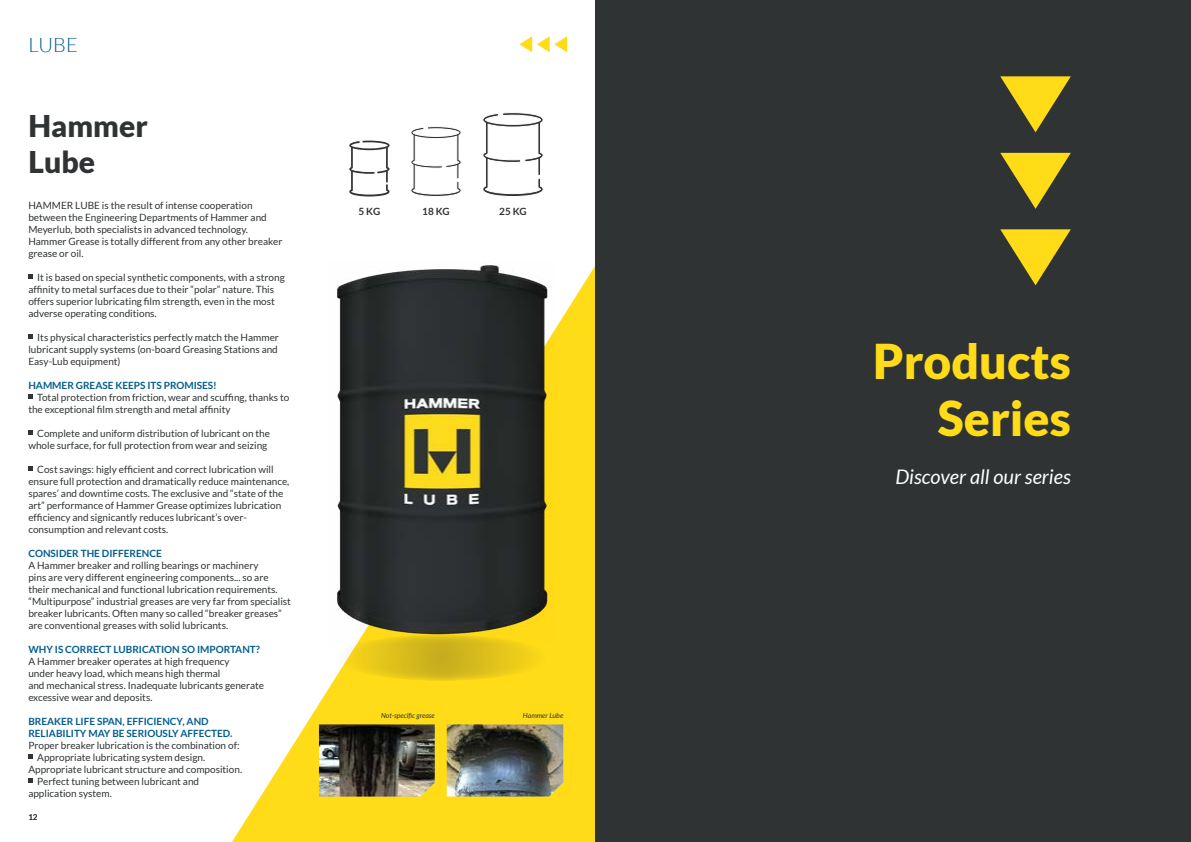
<style>
.page{position:relative;width:1191px;height:842px;background:#fff}
.page>*{position:absolute;margin:0;border:0;box-sizing:border-box;transform-origin:0 0}
.t1{font:900 48px/57.6px "Lato";color:#ffdb18;text-align:right}
.t2{font:900 30px/36px "Lato";color:#303333}
.t3{font:italic 20px "Lato";color:#fff}
.t4{font:300 20px "Lato";color:#025d8e}
.t5{font:10px/12px "Lato";color:#303333}
.t6{font:700 10px/12px "Lato";color:#025d8e}
.t7{font:700 10px "Lato";letter-spacing:-.015em;color:#303333}
.t8{font:8px "Lato";color:#303333}
.t9{font:italic 7px "Lato";color:#303333}
</style>
<div class="page">
<svg style="left:232px;top:266px;width:363px;height:576px"></svg>
<svg style="left:333px;top:635px;width:216px;height:46px;background:#e1c424"></svg>
<svg style="left:519px;top:36px;width:48px;height:16px"></svg>
<img style="left:330px;top:263px;width:224px;height:383px">
<svg style="left:411px;top:126px;width:50px;height:71px"></svg>
<svg style="left:482px;top:112px;width:61px;height:85px"></svg>
<svg style="left:349px;top:141px;width:40px;height:55px"></svg>
<div style="left:595px;top:0;width:596px;height:842px;background:#303333"></div>
<img style="left:447px;top:724px;width:116px;height:72px">
<img style="left:319px;top:724px;width:116px;height:72px">
<svg style="left:1000px;top:153px;width:70px;height:56px"></svg>
<svg style="left:1000px;top:229px;width:70px;height:56px"></svg>
<svg style="left:1000px;top:76px;width:70px;height:56px"></svg>
<svg style="left:28px;top:274px;width:5px;height:4px"></svg>
<svg style="left:28px;top:334px;width:5px;height:4px"></svg>
<svg style="left:28px;top:394px;width:5px;height:4px"></svg>
<svg style="left:28px;top:430px;width:5px;height:4px"></svg>
<svg style="left:28px;top:466px;width:5px;height:4px"></svg>
<svg style="left:28px;top:754px;width:5px;height:4px"></svg>
<svg style="left:28px;top:778px;width:5px;height:4px"></svg>
<h3 class="t4" style="left:28px;top:34px;width:51px">LUBE</h3>
<h2 class="t2" style="left:29px;top:107px;width:121px">Hammer<br>Lube</h2>
<p class="t5" style="left:28px;top:199px;width:255px">HAMMER LUBE is the result of intense cooperation between the Engineering Departments of Hammer and Meyerlub, both specialists in advanced technology.<br>Hammer Grease is totally different from any other breaker grease or oil.</p>
<p class="t5" style="left:28px;top:271px;width:258px;text-indent:9px">It is based on special synthetic components, with a strong affinity to metal surfaces due to their “polar” nature. This offers superior lubricating film strength, even in the most adverse operating conditions.</p>
<p class="t5" style="left:28px;top:331px;width:252px;text-align:justify;text-indent:9px">Its physical characteristics perfectly match the Hammer lubricant supply systems (on-board Greasing Stations and Easy-Lub equipment)</p>
<p class="t6" style="left:28px;top:379px;width:190px">HAMMER GREASE KEEPS ITS PROMISES!</p>
<p class="t5" style="left:28px;top:391px;width:263px;text-indent:9px">Total protection from friction, wear and scuffing, thanks to the exceptional film strength and metal affinity</p>
<p class="t5" style="left:28px;top:427px;width:243px;text-align:right">Complete and uniform distribution of lubricant on the whole surface, for full protection from wear and seizing</p>
<p class="t5" style="left:28px;top:463px;width:262px;text-indent:9px">Cost savings: higly efficient and correct lubrication will ensure full protection and dramatically reduce maintenance, spares’ and downtime costs. The exclusive and “state of the art” performance of Hammer Grease optimizes lubrication efficiency and signicantly reduces lubricant’s over&shy;consumption and relevant costs.</p>
<p class="t6" style="left:28px;top:547px;width:135px">CONSIDER THE DIFFERENCE</p>
<p class="t5" style="left:28px;top:559px;width:264px">A Hammer breaker and rolling bearings or machinery<br>pins are very different engineering components... so are their mechanical and functional lubrication requirements. “Multipurpose” industrial greases are very far from specialist breaker lubricants. Often many so called “breaker greases” are conventional greases with solid lubricants.</p>
<p class="t6" style="left:28px;top:643px;width:233px">WHY IS CORRECT LUBRICATION SO IMPORTANT?</p>
<p class="t5" style="left:28px;top:655px;width:237px">A Hammer breaker operates at high frequency<br>under heavy load, which means high thermal<br>and mechanical stress. Inadequate lubricants generate excessive wear and deposits.</p>
<p class="t6" style="left:28px;top:715px;width:206px">BREAKER LIFE SPAN, EFFICIENCY, AND<br>RELIABILITY MAY BE SERIOUSLY AFFECTED.</p>
<p class="t5" style="left:28px;top:739px;width:213px">Proper breaker lubrication is the combination of:</p>
<p class="t5" style="left:37px;top:751px;width:169px">Appropriate lubricating system design.</p>
<p class="t5" style="left:28px;top:763px;width:215px">Appropriate lubricant structure and composition.</p>
<p class="t5" style="left:37px;top:775px;width:163px">Perfect tuning between lubricant and</p>
<p class="t5" style="left:28px;top:787px;width:85px">application system.</p>
<p class="t8" style="left:28px;top:813px;width:11px">12</p>
<p class="t7" style="left:358px;top:205px;width:23px">5 KG</p>
<p class="t7" style="left:422px;top:205px;width:29px">18 KG</p>
<p class="t7" style="left:499px;top:205px;width:29px">25 KG</p>
<p class="t9" style="left:381px;top:712px;width:55px">Not-specific grease</p>
<p class="t9" style="left:523px;top:712px;width:42px">Hammer Lube</p>
<h1 class="t1" style="left:873px;top:331px;width:199px">Products<br>Series</h1>
<h3 class="t3" style="left:895px;top:466px;width:177px">Discover all our series</h3>
</div>
